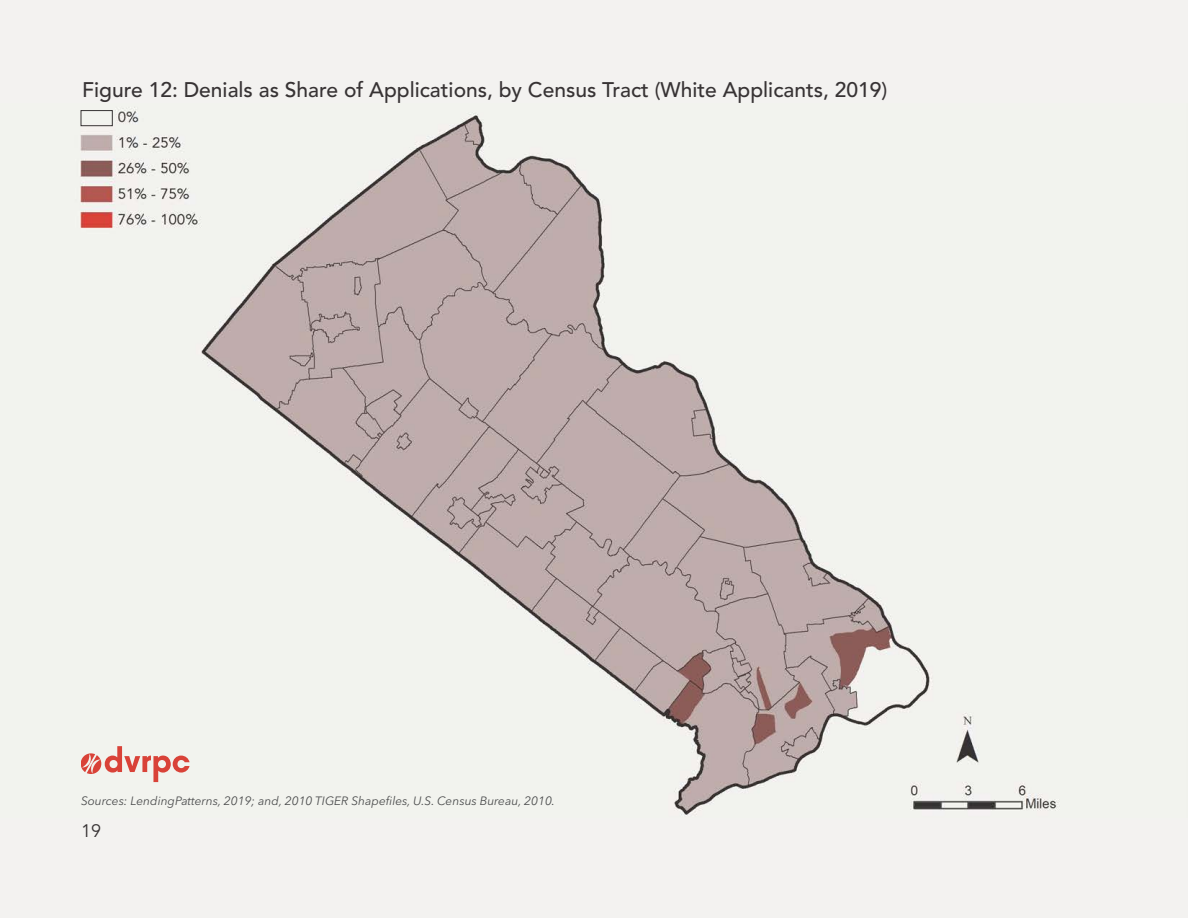
<style>
.page{position:relative;width:1188px;height:918px;background:#f3f2f0}
.page>*{position:absolute;margin:0;border:0;box-sizing:border-box;transform-origin:0 0}
.t1{font:500 21px "Avenir LT Std";color:#373334}
.t2{font:18px "Avenir LT Std";color:#373334}
.Sources{font:italic 12px "Avenir Next LT Pro";color:#4b4c4d}
</style>
<div class="page">
<img style="left:80px;top:107px;width:978px;height:708px">
<div style="left:81px;top:110px;width:32px;height:16px;border:1px solid #373334"></div>
<svg style="left:81px;top:746px;width:109px;height:36px"></svg>
<p class="t1" style="left:82px;top:77px;width:807px">Figure 12: Denials as Share of Applications, by Census Tract (White Applicants, 2019)</p>
<p class="Sources" style="left:81px;top:793px;width:476px">Sources: LendingPatterns, 2019; and, 2010 TIGER Shapefiles, U.S. Census Bureau, 2010.</p>
<h2 class="t2" style="left:81px;top:820px;width:22px">19</h2>
</div>
